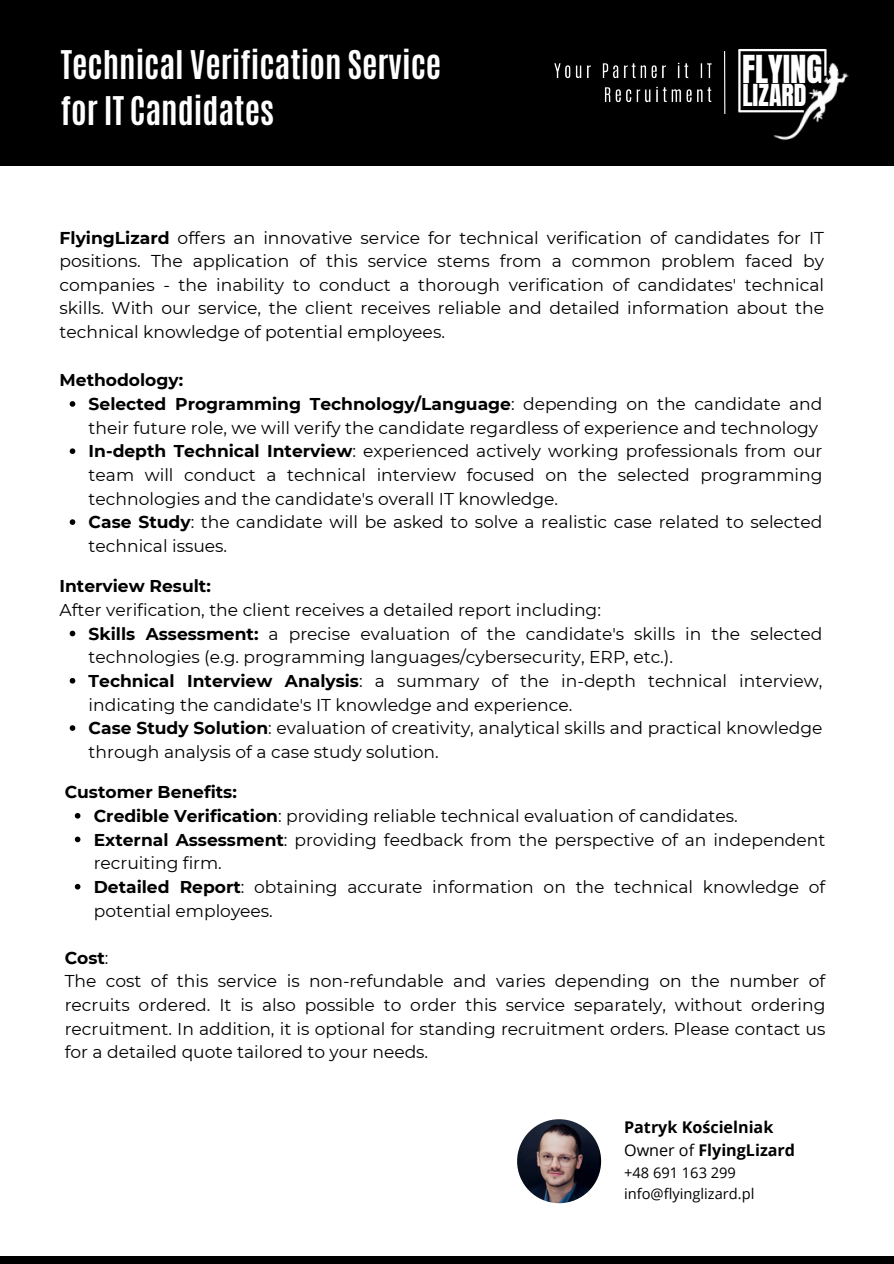
<style>
.page{position:relative;width:894px;height:1264px;background:#fff}
.page>*{position:absolute;margin:0;border:0;box-sizing:border-box;transform-origin:0 0}
.t1{font:700 33px/46.2px "Antonio";color:#fff}
.t2{font:32.7px "Anton";color:#fff}
.t3{font:25.8px "Anton";color:#fff}
.t4{font:17.1px/23.7px "Montserrat";color:#000}
.t5{font:700 17.1px "Montserrat";color:#000}
.t6{font:700 16.2px "Open Sans";color:#000}
.t7{font:14.7px "Open Sans";color:#000}
.s1{font-weight:700}
.s2{font-weight:400}
</style>
<div class="page">
<div style="left:0;top:0;width:893px;height:166px;background:#000"></div>
<hr style="left:723px;top:51px;width:2px;height:63px;background:#fff">
<img style="left:724px;top:49px;width:125px;height:92px">
<hr style="left:738px;top:50px;width:2px;height:61px;background:#fff">
<hr style="left:738px;top:49px;width:87px;height:2px;background:#fff">
<hr style="left:738px;top:110px;width:65px;height:2px;background:#fff">
<hr style="left:824px;top:49px;width:2px;height:27px;background:#fff">
<img style="left:517px;top:1119px;width:84px;height:84px;border-radius:50%">
<div style="left:0;top:1256px;width:893px;height:7px;background:#000"></div>
<img style="left:554px;top:62px;width:158px;height:41px">
<svg style="left:70px;top:401px;width:5px;height:6px"></svg>
<svg style="left:70px;top:448px;width:5px;height:6px"></svg>
<svg style="left:70px;top:519px;width:5px;height:6px"></svg>
<svg style="left:70px;top:630px;width:5px;height:6px"></svg>
<svg style="left:70px;top:678px;width:5px;height:5px"></svg>
<svg style="left:70px;top:725px;width:5px;height:6px"></svg>
<svg style="left:75px;top:813px;width:5px;height:5px"></svg>
<svg style="left:75px;top:836px;width:5px;height:6px"></svg>
<svg style="left:75px;top:883px;width:5px;height:6px"></svg>
<p class="t1" style="left:61px;top:42px;width:382px">Technical Verification Service for IT Candidates</p>
<p class="t2" style="left:742px;top:46px;width:82px">FLYING</p>
<p class="t3" style="left:742px;top:77px;width:66px">LIZARD</p>
<p class="t4" style="left:60px;top:225px;width:765px;text-align:justify"><span class="s1">FlyingLizard</span> offers an innovative service for technical verification of candidates for IT positions. The application of this service stems from a common problem faced by companies - the inability to conduct a thorough verification of candidates' technical skills. With our service, the client receives reliable and detailed information about the technical knowledge of potential employees.</p>
<p class="t5" style="left:60px;top:370px;width:125px">Methodology:</p>
<p class="t4" style="left:89px;top:392px;width:735px"><span class="s1">Selected Programming Technology/Language</span>: depending on the candidate and their future role, we will verify the candidate regardless of experience and technology</p>
<p class="t4" style="left:89px;top:439px;width:735px;text-align:justify"><span class="s1">In-depth Technical Interview</span>: experienced actively working professionals from our team will conduct a technical interview focused on the selected programming technologies and the candidate's overall IT knowledge.</p>
<p class="t4" style="left:89px;top:510px;width:735px"><span class="s1">Case Study</span>: the candidate will be asked to solve a realistic case related to selected technical issues.</p>
<p class="t5" style="left:60px;top:576px;width:153px">Interview Result:</p>
<p class="t4" style="left:60px;top:598px;width:542px">After verification, the client receives a detailed report including:</p>
<p class="t4" style="left:89px;top:621px;width:735px"><span class="s1">Skills Assessment:</span> a precise evaluation of the candidate's skills in the selected technologies (e.g. programming languages/cybersecurity, ERP, etc.).</p>
<p class="t4" style="left:89px;top:669px;width:735px"><span class="s1">Technical Interview Analysis</span>: a summary of the in-depth technical interview, indicating the candidate's IT knowledge and experience.</p>
<p class="t4" style="left:89px;top:716px;width:735px"><span class="s1">Case Study Solution</span>: evaluation of creativity, analytical skills and practical knowledge through analysis of a case study solution.</p>
<p class="t5" style="left:65px;top:781px;width:174px">Customer Benefits:</p>
<p class="t4" style="left:94px;top:804px;width:645px"><span class="s1">Credible Verification</span>: providing reliable technical evaluation of candidates.</p>
<p class="t4" style="left:94px;top:827px;width:733px"><span class="s1">External Assessment</span>: providing feedback from the perspective of an independent recruiting firm.</p>
<p class="t4" style="left:94px;top:874px;width:733px"><span class="s1">Detailed Report</span>: obtaining accurate information on the technical knowledge of potential employees.</p>
<p class="t5" style="left:65px;top:947px;width:45px">Cost<span class="s2">:</span></p>
<p class="t4" style="left:65px;top:969px;width:762px;text-align:justify">The cost of this service is non-refundable and varies depending on the number of recruits ordered. It is also possible to order this service separately, without ordering recruitment. In addition, it is optional for standing recruitment orders. Please contact us for a detailed quote tailored to your needs.</p>
<p class="t6" style="left:624px;top:1116px;width:151px">Patryk Kościelniak</p>
<p class="t6" style="left:624px;top:1138px;width:172px"><span class="s2">Owner of</span> FlyingLizard</p>
<p class="t7" style="left:624px;top:1162px;width:113px">+48 691 163 299</p>
<p class="t7" style="left:624px;top:1182px;width:132px">info@flyinglizard.pl</p>
</div>
